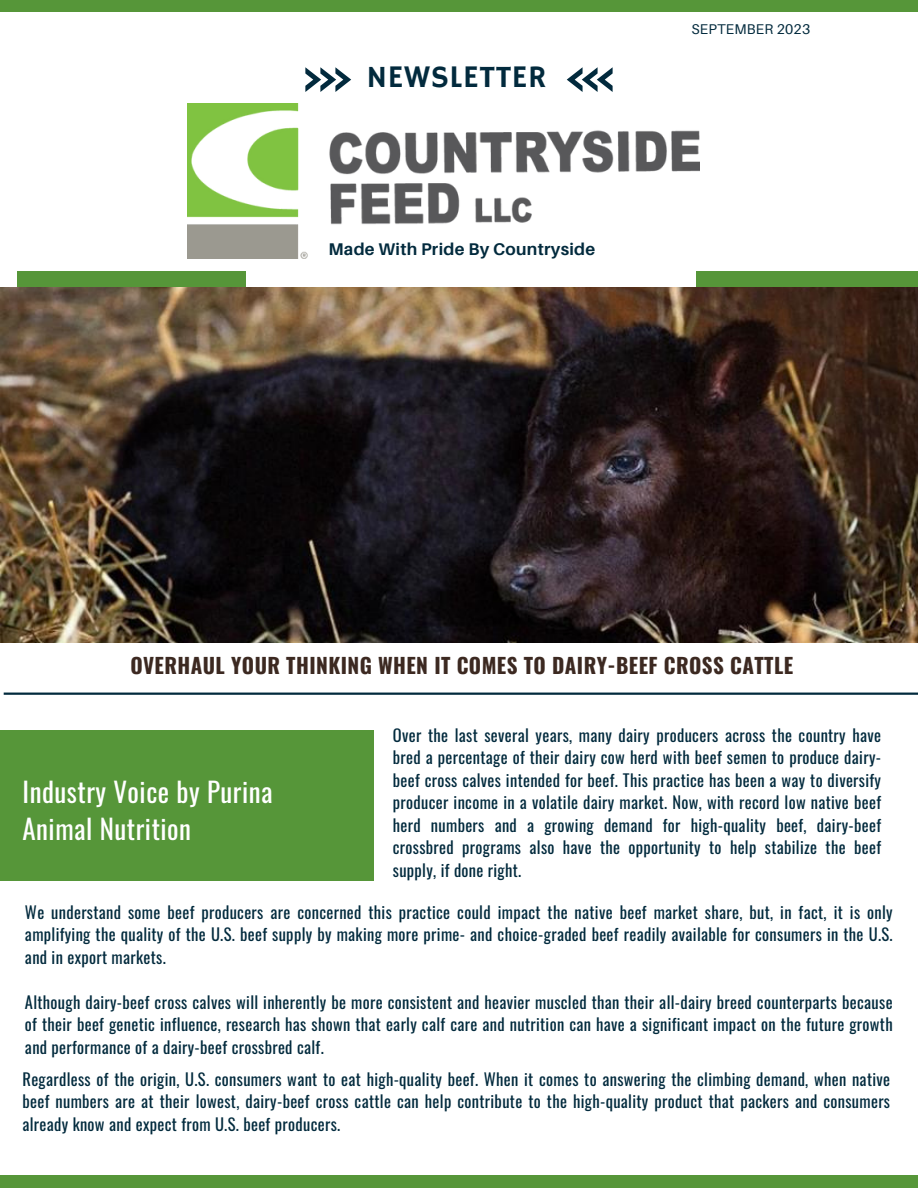
<style>
.page{position:relative;width:918px;height:1188px;background:#fff}
.page>*{position:absolute;margin:0;border:0;box-sizing:border-box;transform-origin:0 0}
.t1{font:31.35px "Hammersmith One";letter-spacing:.02em;color:#022a3d}
.t2{font:27px "Oswald";letter-spacing:.02em;color:#fff}
.t3{font:700 21px "Oswald";letter-spacing:.02em;color:#3c2921}
.t4{font:700 16.95px "Aileron";letter-spacing:.015em;color:#022a3d}
.t5{font:16.5px/22.5px "Oswald";letter-spacing:.02em;color:#022a3d;text-align:justify}
.t6{font:14.1px "Aileron";letter-spacing:.015em;color:#022a3d}
</style>
<div class="page">
<div style="left:0;top:730px;width:374px;height:150px;background:#569639"></div>
<div style="left:18px;top:271px;width:228px;height:22px;background:#569639"></div>
<div style="left:696px;top:271px;width:222px;height:22px;background:#569639"></div>
<img style="left:0;top:287px;width:918px;height:355px">
<svg style="left:305px;top:67px;width:46px;height:25px"></svg>
<svg style="left:567px;top:67px;width:45px;height:25px"></svg>
<div style="left:0;top:0;width:918px;height:12px;background:#569639"></div>
<div style="left:0;top:1175px;width:918px;height:13px;background:#569639"></div>
<hr style="left:4px;top:693px;width:914px;height:2px;background:#022a3d">
<img style="left:187px;top:103px;width:512px;height:156px">
<p class="t1" style="left:367px;top:59px;width:181px">NEWSLETTER</p>
<p class="t4" style="left:328px;top:238px;width:268px">Made With Pride By Countryside</p>
<p class="t6" style="left:691px;top:20px;width:120px">SEPTEMBER 2023</p>
<p class="t3" style="left:130px;top:649px;width:664px">OVERHAUL YOUR THINKING WHEN IT COMES TO DAIRY-BEEF CROSS CATTLE</p>
<p class="t2" style="left:22px;top:771px;width:252px">Industry Voice by Purina</p>
<p class="t2" style="left:22px;top:808px;width:170px">Animal Nutrition</p>
<p class="t5" style="left:393px;top:723px;width:490px">Over the last several years, many dairy producers across the country have bred a percentage of their dairy cow herd with beef semen to produce dairy&shy;beef cross calves intended for beef. This practice has been a way to diversify producer income in a volatile dairy market. Now, with record low native beef herd numbers and a growing demand for high-quality beef, dairy-beef crossbred programs also have the opportunity to help stabilize the beef supply, if done right.</p>
<p class="t5" style="left:25px;top:900px;width:869px">We understand some beef producers are concerned this practice could impact the native beef market share, but, in fact, it is only amplifying the quality of the U.S. beef supply by making more prime- and choice-graded beef readily available for consumers in the U.S. and in export markets.</p>
<p class="t5" style="left:25px;top:990px;width:869px">Although dairy-beef cross calves will inherently be more consistent and heavier muscled than their all-dairy breed counterparts because of their beef genetic influence, research has shown that early calf care and nutrition can have a significant impact on the future growth and performance of a dairy-beef crossbred calf.</p>
<p class="t5" style="left:22px;top:1067px;width:869px">Regardless of the origin, U.S. consumers want to eat high-quality beef. When it comes to answering the climbing demand, when native beef numbers are at their lowest, dairy-beef cross cattle can help contribute to the high-quality product that packers and consumers already know and expect from U.S. beef producers.</p>
</div>
